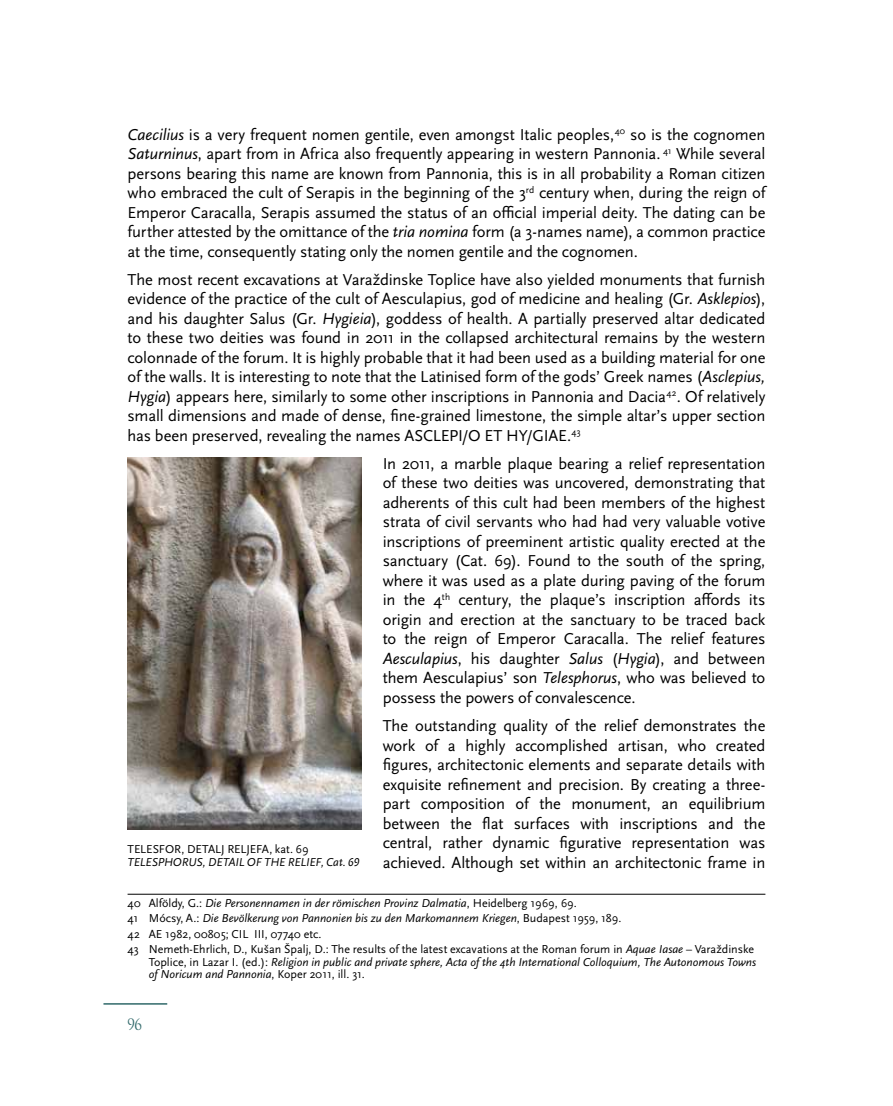
<style>
.page{position:relative;width:893px;height:1106px;background:#fff}
.page>*{position:absolute;margin:0;border:0;box-sizing:border-box;transform-origin:0 0}
.t1{font:16.5px/19.5px "Scala Sans Pro";letter-spacing:-.01em;color:#000;text-align:justify}
.t2{font:16.5px "Carrig Display";color:#30696a;scale:.84 1}
.t3{font:12px/15.1px "Scala Sans Pro";color:#000}
.t4{font:italic 12px/12.8px "Scala Sans Pro";color:#000}
.s1{font-style:italic}
.s2{font-style:normal}
</style>
<div class="page">
<hr style="left:103px;top:1003px;width:64px;height:1px;background:#30696a">
<hr style="left:128px;top:893px;width:637px;height:1px;background:#000">
<img style="left:128px;top:457px;width:233px;height:372px">
<p class="t1" style="left:128px;top:125px;width:639px"><span class="s1">Caecilius</span> is a very frequent nomen gentile, even amongst Italic peoples,<sup>40</sup> so is the cognomen <span class="s1">Saturninus</span>, apart from in Africa also frequently appearing in western Pannonia. <sup>41</sup> While several persons bearing this name are known from Pannonia, this is in all probability a Roman citizen who embraced the cult of Serapis in the beginning of the 3<sup>rd</sup> century when, during the reign of Emperor Caracalla, Serapis assumed the status of an official imperial deity. The dating can be further attested by the omittance of the <span class="s1">tria nomina</span> form (a 3-names name), a common practice at the time, consequently stating only the nomen gentile and the cognomen.</p>
<p class="t1" style="left:128px;top:270px;width:639px">The most recent excavations at Varaždinske Toplice have also yielded monuments that furnish evidence of the practice of the cult of Aesculapius, god of medicine and healing (Gr. <span class="s1">Asklepios</span>), and his daughter Salus (Gr. <span class="s1">Hygieia</span>), goddess of health. A partially preserved altar dedicated to these two deities was found in 2011 in the collapsed architectural remains by the western colonnade of the forum. It is highly probable that it had been used as a building material for one of the walls. It is interesting to note that the Latinised form of the gods’ Greek names (<span class="s1">Asclepius, Hygia</span>) appears here, similarly to some other inscriptions in Pannonia and Dacia<sup>42</sup>. Of relatively small dimensions and made of dense, fine-grained limestone, the simple altar’s upper section has been preserved, revealing the names ASCLEPI/O ET HY/GIAE.<sup>43</sup></p>
<p class="t1" style="left:383px;top:454px;width:384px">In 2011, a marble plaque bearing a relief representation of these two deities was uncovered, demonstrating that adherents of this cult had been members of the highest strata of civil servants who had had very valuable votive inscriptions of preeminent artistic quality erected at the sanctuary (Cat. 69). Found to the south of the spring, where it was used as a plate during paving of the forum in the 4<sup>th</sup> century, the plaque’s inscription affords its origin and erection at the sanctuary to be traced back to the reign of Emperor Caracalla. The relief features <span class="s1">Aesculapius</span>, his daughter <span class="s1">Salus</span> (<span class="s1">Hygia</span>), and between them Aesculapius’ son <span class="s1">Telesphorus</span>, who was believed to possess the powers of convalescence.</p>
<p class="t1" style="left:383px;top:716px;width:384px">The outstanding quality of the relief demonstrates the work of a highly accomplished artisan, who created figures, architectonic elements and separate details with exquisite refinement and precision. By creating a three&shy;part composition of the monument, an equilibrium between the flat surfaces with inscriptions and the central, rather dynamic figurative representation was achieved. Although set within an architectonic frame in</p>
<p class="t3" style="left:128px;top:895px;width:628px">40 Alföldy, G.: <span class="s1">Die Personennamen in der römischen Provinz Dalmatia</span>, Heidelberg 1969, 69.<br>41 Mócsy, A.: <span class="s1">Die Bevölkerung von Pannonien bis zu den Markomannem Kriegen</span>, Budapest 1959, 189.<br>42 AE 1982, 00805; CIL III, 07740 etc.<br>43 Nemeth-Ehrlich, D., Kušan Špalj, D.: The results of the latest excavations at the Roman forum in <span class="s1">Aquae Iasae</span> – Varaždinske</p>
<p class="t4" style="left:149px;top:955px;width:609px"><span class="s2">Toplice, in Lazar I. (ed.):</span> Religion in public and private sphere, Acta of the 4th International Colloquium, The Autonomous Towns of Noricum and Pannonia<span class="s2">, Koper 2011, ill. 31.</span></p>
<p class="t3" style="left:128px;top:841px;width:183px">TELESFOR, DETALJ RELJEFA, kat. 69</p>
<p class="t4" style="left:128px;top:856px;width:233px">TELESPHORUS, DETAIL OF THE RELIEF, Cat. 69</p>
<p class="t2" style="left:128px;top:1015px;width:19px">96</p>
</div>
